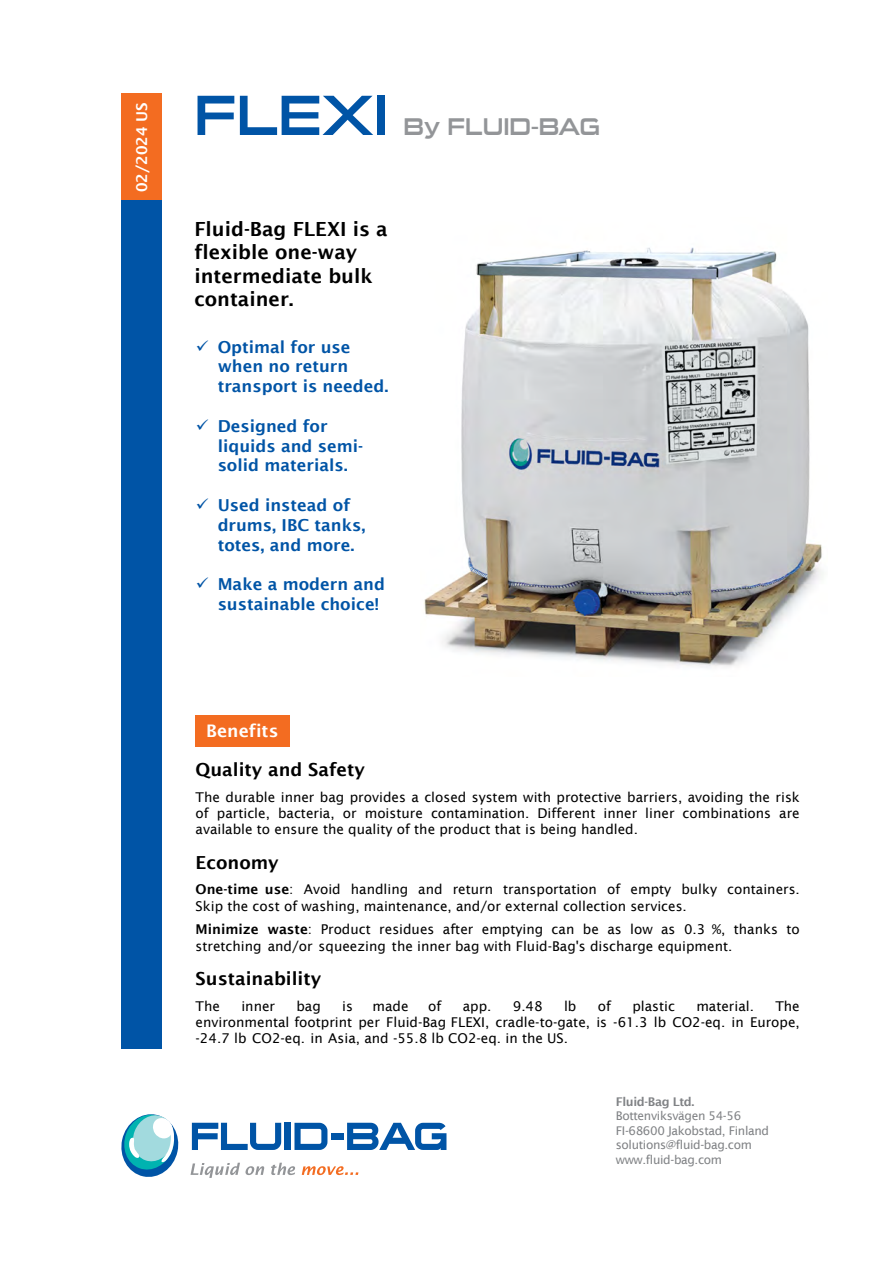
<style>
.page{position:relative;width:893px;height:1263px;background:#fff}
.page>*{position:absolute;margin:0;border:0;box-sizing:border-box;transform-origin:0 0}
.t1{font:57px "Sui Generis Rg";color:#0054a6}
.t2{font:23.85px "Sui Generis Rg";color:#939598}
.t3{font:600 19.5px/23.4px "Lucida Sans";color:#000}
.t4{font:600 18px "Lucida Sans";color:#000}
.t5{font:600 17.25px "Lucida Sans";color:#fff}
.t6{font:600 16.5px/19.8px "Lucida Sans";color:#0054a6}
.t7{font:600 15px "Lucida Sans";color:#fff}
.t8{font:13.5px/16.2px "Lucida Sans";color:#000;text-align:justify}
.t9{font:12px/14.4px "Lucida Sans";letter-spacing:-.03em;color:#808285}
.t10{font:600 12px "Lucida Sans";letter-spacing:-.03em;color:#808285}
.s1{font-weight:600}
</style>
<div class="page">
<div style="left:121px;top:93px;width:41px;height:956px;background:#0054a6"></div>
<svg style="left:121px;top:1114px;width:58px;height:63px"></svg>
<svg style="left:192px;top:1123px;width:89px;height:27px"></svg>
<div style="left:285px;top:1123px;width:6px;height:27px;background:#0054a6"></div>
<svg style="left:294px;top:1123px;width:33px;height:27px"></svg>
<div style="left:331px;top:1133px;width:12px;height:6px;background:#0054a6"></div>
<svg style="left:347px;top:1123px;width:99px;height:27px"></svg>
<svg style="left:191px;top:1163px;width:73px;height:15px"></svg>
<svg style="left:271px;top:1163px;width:24px;height:12px"></svg>
<svg style="left:302px;top:1166px;width:56px;height:9px"></svg>
<div style="left:196px;top:716px;width:94px;height:31px;background:#f36c21"></div>
<img style="left:424px;top:247px;width:399px;height:421px">
<div style="left:121px;top:94px;width:41px;height:106px;background:#f36c21"></div>
<p class="t7" style="left:133px;top:192px;width:92px;rotate:-90deg">02/2024 US</p>
<h1 class="t1" style="left:194px;top:82px;width:196px">FLEXI</h1>
<h2 class="t2" style="left:404px;top:113px;width:198px">By FLUID-BAG</h2>
<h3 class="t3" style="left:194px;top:217px;width:195px">Fluid-Bag FLEXI is a flexible one-way intermediate bulk container.</h3>
<p class="t6" style="left:218px;top:337px;width:172px;text-indent:-22px">✓ Optimal for use when no return transport is needed.</p>
<p class="t6" style="left:218px;top:416px;width:147px;text-indent:-22px">✓ Designed for liquids and semi&shy;solid materials.</p>
<p class="t6" style="left:218px;top:495px;width:149px;text-indent:-22px">✓ Used instead of drums, IBC tanks, totes, and more.</p>
<p class="t6" style="left:218px;top:574px;width:169px;text-indent:-22px">✓ Make a modern and sustainable choice!</p>
<p class="t5" style="left:206px;top:721px;width:74px">Benefits</p>
<h3 class="t4" style="left:196px;top:759px;width:171px">Quality and Safety</h3>
<p class="t8" style="left:196px;top:789px;width:606px">The durable inner bag provides a closed system with protective barriers, avoiding the risk of particle, bacteria, or moisture contamination. Different inner liner combinations are available to ensure the quality of the product that is being handled.</p>
<h3 class="t4" style="left:196px;top:852px;width:85px">Economy</h3>
<p class="t8" style="left:196px;top:881px;width:606px"><span class="s1">One-time use</span>: Avoid handling and return transportation of empty bulky containers.<br>Skip the cost of washing, maintenance, and/or external collection services.</p>
<p class="t8" style="left:196px;top:921px;width:606px"><span class="s1">Minimize waste</span>: Product residues after emptying can be as low as 0.3 %, thanks to stretching and/or squeezing the inner bag with Fluid-Bag's discharge equipment.</p>
<h3 class="t4" style="left:196px;top:968px;width:127px">Sustainability</h3>
<p class="t8" style="left:196px;top:998px;width:26px">The</p>
<p class="t8" style="left:241px;top:998px;width:35px">inner</p>
<p class="t8" style="left:296px;top:998px;width:26px">bag</p>
<p class="t8" style="left:342px;top:998px;width:12px">is</p>
<p class="t8" style="left:372px;top:998px;width:38px">made</p>
<p class="t8" style="left:428px;top:998px;width:15px">of</p>
<p class="t8" style="left:463px;top:998px;width:30px">app.</p>
<p class="t8" style="left:513px;top:998px;width:31px">9.48</p>
<p class="t8" style="left:564px;top:998px;width:14px">lb</p>
<p class="t8" style="left:598px;top:998px;width:15px">of</p>
<p class="t8" style="left:632px;top:998px;width:44px">plastic</p>
<p class="t8" style="left:696px;top:998px;width:59px">material.</p>
<p class="t8" style="left:196px;top:998px;width:606px;text-indent:580px">The environmental footprint per Fluid-Bag FLEXI, cradle-to-gate, is -61.3 lb CO2-eq. in Europe, -24.7 lb CO2-eq. in Asia, and -55.8 lb CO2-eq. in the US.</p>
<p class="t10" style="left:616px;top:1095px;width:80px">Fluid-Bag Ltd.</p>
<p class="t9" style="left:616px;top:1109px;width:155px">Bottenviksvägen 54-56<br>FI-68600 Jakobstad, Finland solutions@fluid-bag.com www.fluid-bag.com</p>
</div>
